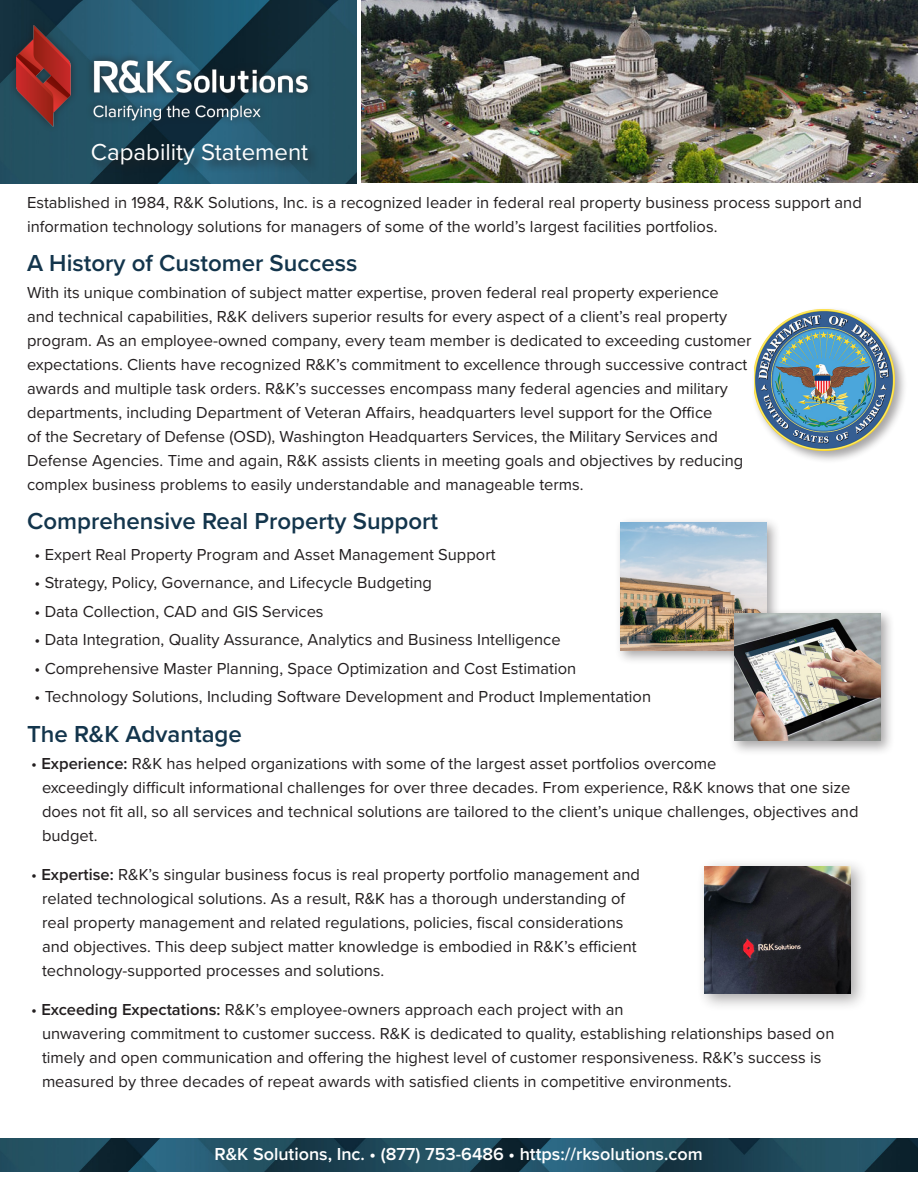
<style>
.page{position:relative;width:918px;height:1188px;background:#fff}
.page>*{position:absolute;margin:0;border:0;box-sizing:border-box;transform-origin:0 0}
.t1{font:600 24px "Proxima Nova";color:#13354c}
.t2{font:24px "Proxima Nova";color:#fff}
.t3{font:600 18px "Proxima Nova";color:#fff}
.t4{font:16.5px/24px "Proxima Nova";color:#231f20}
.s1{font-weight:600}
</style>
<div class="page">
<img style="left:362px;top:0;width:556px;height:182px">
<div style="left:615px;top:517px;width:166px;height:148px;background:#231f20;opacity:.4"></div>
<img style="left:620px;top:522px;width:146px;height:128px">
<div style="left:729px;top:608px;width:166px;height:148px;background:#231f20;opacity:.4"></div>
<img style="left:734px;top:613px;width:146px;height:128px">
<div style="left:751px;top:306px;width:157px;height:158px;background:#231f20;opacity:.4"></div>
<img style="left:754px;top:310px;width:141px;height:141px">
<div style="left:696px;top:858px;width:173px;height:154px;background:#231f20;opacity:.4"></div>
<img style="left:705px;top:866px;width:145px;height:128px">
<img style="left:0;top:0;width:356px;height:183px">
<div style="left:9px;top:18px;width:306px;height:115px;background:#231f20;opacity:.75"></div>
<img style="left:17px;top:25px;width:291px;height:101px">
<div style="left:89px;top:141px;width:231px;height:37px;background:#231f20;opacity:.75"></div>
<img style="left:0;top:1138px;width:918px;height:34px">
<p class="t2" style="left:91px;top:135px;width:219px">Capability Statement</p>
<p class="t4" style="left:27px;top:190px;width:836px">Established in 1984, R&amp;K Solutions, Inc. is a recognized leader in federal real property business process support and information technology solutions for managers of some of the world’s largest facilities portfolios.</p>
<p class="t1" style="left:27px;top:245px;width:332px">A History of Customer Success</p>
<p class="t4" style="left:27px;top:280px;width:726px">With its unique combination of subject matter expertise, proven federal real property experience<br>and technical capabilities, R&amp;K delivers superior results for every aspect of a client’s real property program. As an employee-owned company, every team member is dedicated to exceeding customer expectations. Clients have recognized R&amp;K’s commitment to excellence through successive contract awards and multiple task orders. R&amp;K’s successes encompass many federal agencies and military departments, including Department of Veteran Affairs, headquarters level support for the Office<br>of the Secretary of Defense (OSD), Washington Headquarters Services, the Military Services and Defense Agencies. Time and again, R&amp;K assists clients in meeting goals and objectives by reducing complex business problems to easily understandable and manageable terms.</p>
<p class="t1" style="left:27px;top:503px;width:413px">Comprehensive Real Property Support</p>
<p class="t4" style="left:35px;top:541px;width:463px">• Expert Real Property Program and Asset Management Support</p>
<p class="t4" style="left:35px;top:570px;width:399px">• Strategy, Policy, Governance, and Lifecycle Budgeting</p>
<p class="t4" style="left:35px;top:598px;width:291px">• Data Collection, CAD and GIS Services</p>
<p class="t4" style="left:35px;top:627px;width:528px">• Data Integration, Quality Assurance, Analytics and Business Intelligence</p>
<p class="t4" style="left:35px;top:655px;width:543px">• Comprehensive Master Planning, Space Optimization and Cost Estimation</p>
<p class="t4" style="left:35px;top:684px;width:618px">• Technology Solutions, Including Software Development and Product Implementation</p>
<p class="t1" style="left:27px;top:716px;width:216px">The R&amp;K Advantage</p>
<p class="t4" style="left:42px;top:751px;width:818px;text-indent:-11px">• <span class="s1">Experience:</span> R&amp;K has helped organizations with some of the largest asset portfolios overcome<br>exceedingly difficult informational challenges for over three decades. From experience, R&amp;K knows that one size does not fit all, so all services and technical solutions are tailored to the client’s unique challenges, objectives and budget.</p>
<p class="t4" style="left:42px;top:862px;width:600px;text-indent:-11px">• <span class="s1">Expertise:</span> R&amp;K’s singular business focus is real property portfolio management and related technological solutions. As a result, R&amp;K has a thorough understanding of real property management and related regulations, policies, fiscal considerations and objectives. This deep subject matter knowledge is embodied in R&amp;K’s efficient technology-supported processes and solutions.</p>
<p class="t4" style="left:42px;top:997px;width:794px;text-indent:-11px">• <span class="s1">Exceeding Expectations:</span> R&amp;K’s employee-owners approach each project with an<br>unwavering commitment to customer success. R&amp;K is dedicated to quality, establishing relationships based on timely and open communication and offering the highest level of customer responsiveness. R&amp;K’s success is measured by three decades of repeat awards with satisfied clients in competitive environments.</p>
<p class="t3" style="left:215px;top:1141px;width:490px">R&amp;K Solutions, Inc. • (877) 753-6486 • https://rksolutions.com</p>
</div>
